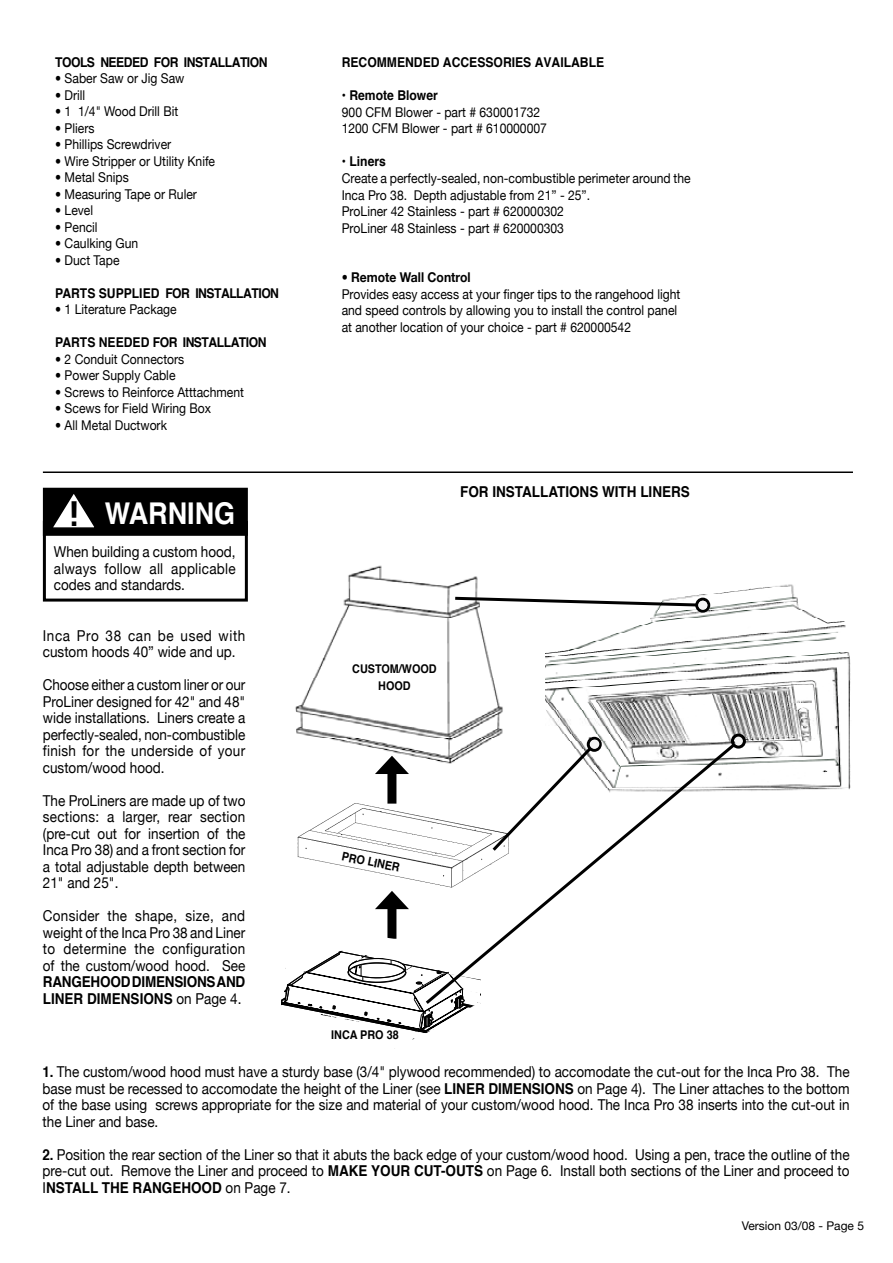
<style>
.page{position:relative;width:893px;height:1263px;background:#fff}
.page>*{position:absolute;margin:0;border:0;box-sizing:border-box;transform-origin:0 0}
.t1{font:700 30px "Helvetica";color:#fff;scale:.9 1}
.t2{font:15px/16.5px "Helvetica Neue";color:#000;text-align:justify;scale:.9 1}
.t3{font:700 15px/16.5px "Helvetica";color:#000;scale:.9 1}
.t4{font:13.5px/16.5px "Helvetica Neue";color:#000;scale:.9 1}
.t5{font:700 13.5px "Helvetica";letter-spacing:-.04em;color:#000;scale:.9 1}
.t6{font:700 13.5px "Helvetica";color:#000;scale:.9 1}
.t7{font:700 12px/16.5px "Helvetica";color:#000;text-align:center;scale:.9 1}
.t8{font:12px "Helvetica Neue";color:#000}
.s1{font-family:"Eurostile";font-weight:600;font-size:33px;color:#000}
.s2{font-family:"Helvetica Neue";font-weight:400}
.s3{font-weight:700}
.s4{font-family:"Helvetica";font-weight:700}
</style>
<div class="page">
<img style="left:295px;top:565px;width:208px;height:193px">
<img style="left:546px;top:584px;width:305px;height:207px">
<img style="left:297px;top:795px;width:126px;height:87px">
<hr style="left:43px;top:471px;width:810px;height:2px;background:#000">
<div style="left:387px;top:767px;width:9px;height:37px;background:#000"></div>
<svg style="left:375px;top:756px;width:34px;height:18px"></svg>
<svg style="left:452px;top:595px;width:248px;height:13px"></svg>
<div style="left:695px;top:598px;width:15px;height:15px;border:3px solid #000;border-radius:50%"></div>
<div style="left:587px;top:737px;width:15px;height:15px;border:3px solid #000;border-radius:50%"></div>
<div style="left:43px;top:521px;width:205px;height:81px;border:3px solid #000"></div>
<div style="left:44px;top:488px;width:203px;height:47px;background:#000"></div>
<div style="left:43px;top:488px;width:205px;height:48px;border:2px solid #000"></div>
<svg style="left:49px;top:490px;width:49px;height:38px"></svg>
<div style="left:699px;top:602px;width:8px;height:7px;background:#f3f3f3;border-radius:50%"></div>
<div style="left:698px;top:601px;width:9px;height:9px;border:2px solid #f3f3f3;border-radius:50%"></div>
<div style="left:735px;top:736px;width:8px;height:8px;background:#f3f3f3;border-radius:50%"></div>
<div style="left:734px;top:736px;width:9px;height:9px;border:2px solid #f3f3f3;border-radius:50%"></div>
<div style="left:590px;top:740px;width:9px;height:9px;border:2px solid #f3f3f3;border-radius:50%"></div>
<div style="left:387px;top:902px;width:9px;height:37px;background:#000"></div>
<svg style="left:375px;top:891px;width:34px;height:18px"></svg>
<svg style="left:281px;top:930px;width:191px;height:119px"></svg>
<svg style="left:423px;top:741px;width:315px;height:266px"></svg>
<div style="left:731px;top:734px;width:15px;height:15px;border:3px solid #000;border-radius:50%"></div>
<p class="t5" style="left:55px;top:50px;width:238px">TOOLS NEEDED FOR INSTALLATION</p>
<p class="t4" style="left:55px;top:70px;width:145px">• Saber Saw or Jig Saw</p>
<p class="t4" style="left:55px;top:87px;width:35px">• Drill</p>
<p class="t4" style="left:55px;top:103px;width:138px">• 1 1/4" Wood Drill Bit</p>
<p class="t4" style="left:55px;top:120px;width:45px">• Pliers</p>
<p class="t4" style="left:55px;top:136px;width:130px">• Phillips Screwdriver</p>
<p class="t4" style="left:55px;top:153px;width:179px">• Wire Stripper or Utility Knife</p>
<p class="t4" style="left:55px;top:169px;width:83px">• Metal Snips</p>
<p class="t4" style="left:55px;top:186px;width:159px">• Measuring Tape or Ruler</p>
<p class="t4" style="left:55px;top:202px;width:44px">• Level</p>
<p class="t4" style="left:55px;top:219px;width:49px">• Pencil</p>
<p class="t4" style="left:55px;top:235px;width:94px">• Caulking Gun</p>
<p class="t4" style="left:55px;top:252px;width:73px">• Duct Tape</p>
<p class="t5" style="left:55px;top:281px;width:250px">PARTS SUPPLIED FOR INSTALLATION</p>
<p class="t4" style="left:55px;top:301px;width:137px">• 1 Literature Package</p>
<p class="t5" style="left:55px;top:330px;width:236px">PARTS NEEDED FOR INSTALLATION</p>
<p class="t4" style="left:55px;top:351px;width:145px">• 2 Conduit Connectors</p>
<p class="t4" style="left:55px;top:367px;width:135px">• Power Supply Cable</p>
<p class="t4" style="left:55px;top:384px;width:211px">• Screws to Reinforce Atttachment</p>
<p class="t4" style="left:55px;top:400px;width:175px">• Scews for Field Wiring Box</p>
<p class="t4" style="left:55px;top:417px;width:126px">• All Metal Ductwork</p>
<h1 class="t1" style="left:68px;top:487px;width:187px"><span class="s1">!</span> WARNING</h1>
<p class="t2" style="left:54px;top:543px;width:203px">When building a custom hood, always follow all applicable codes and standards.</p>
<p class="t2" style="left:43px;top:627px;width:226px">Inca Pro 38 can be used with custom hoods 40” wide and up.</p>
<p class="t2" style="left:43px;top:676px;width:226px">Choose either a custom liner or our ProLiner designed for 42" and 48" wide installations. Liners create a perfectly-sealed, non-combustible finish for the underside of your custom/wood hood.</p>
<p class="t2" style="left:43px;top:792px;width:227px">The ProLiners are made up of two sections: a larger, rear section (pre-cut out for insertion of the Inca Pro 38) and a front section for a total adjustable depth between 21" and 25".</p>
<p class="t2" style="left:43px;top:907px;width:227px">Consider the shape, size, and weight of the Inca Pro 38 and Liner to determine the configuration of the custom/wood hood. See</p>
<p class="t3" style="left:43px;top:973px;width:226px">RANGEHOOD DIMENSIONS AND<br>LINER DIMENSIONS <span class="s2">on Page 4.</span></p>
<p class="t6" style="left:342px;top:50px;width:293px">RECOMMENDED ACCESSORIES AVAILABLE</p>
<p class="t6" style="left:342px;top:83px;width:108px">• Remote Blower</p>
<p class="t4" style="left:342px;top:103px;width:230px">900 CFM Blower - part # 630001732<br>1200 CFM Blower - part # 610000007</p>
<p class="t6" style="left:342px;top:150px;width:50px">• Liners</p>
<p class="t4" style="left:342px;top:170px;width:389px">Create a perfectly-sealed, non-combustible perimeter around the Inca Pro 38. Depth adjustable from 21” - 25”.<br>ProLiner 42 Stainless - part # 620000302<br>ProLiner 48 Stainless - part # 620000303</p>
<p class="t4" style="left:342px;top:269px;width:378px">• <span class="s3">Remote Wall Control<br></span>Provides easy access at your finger tips to the rangehood light and speed controls by allowing you to install the control panel at another location of your choice - part # 620000542</p>
<p class="t3" style="left:460px;top:482px;width:257px">FOR INSTALLATIONS WITH LINERS</p>
<p class="t7" style="left:352px;top:660px;width:95px">CUSTOM/WOOD<br>HOOD</p>
<p class="t7" style="left:344px;top:847px;width:67px;rotate:12deg">PRO LINER</p>
<p class="t7" style="left:331px;top:1026px;width:76px">INCA PRO 38</p>
<p class="t2" style="left:43px;top:1063px;width:898px"><span class="s4">1.</span> The custom/wood hood must have a sturdy base (3/4" plywood recommended) to accomodate the cut-out for the Inca Pro 38. The base must be recessed to accomodate the height of the Liner (see <span class="s4">LINER DIMENSIONS</span> on Page 4). The Liner attaches to the bottom of the base using screws appropriate for the size and material of your custom/wood hood. The Inca Pro 38 inserts into the cut-out in the Liner and base.</p>
<p class="t2" style="left:43px;top:1146px;width:898px"><span class="s4">2.</span> Position the rear section of the Liner so that it abuts the back edge of your custom/wood hood. Using a pen, trace the outline of the pre-cut out. Remove the Liner and proceed to <span class="s4">MAKE YOUR CUT-OUTS</span> on Page 6. Install both sections of the Liner and proceed to</p>
<p class="t3" style="left:43px;top:1178px;width:277px"><span class="s2">I</span>NSTALL THE RANGEHOOD <span class="s2">on Page 7.</span></p>
<p class="t8" style="left:742px;top:1218px;width:124px">Version 03/08 - Page 5</p>
</div>
